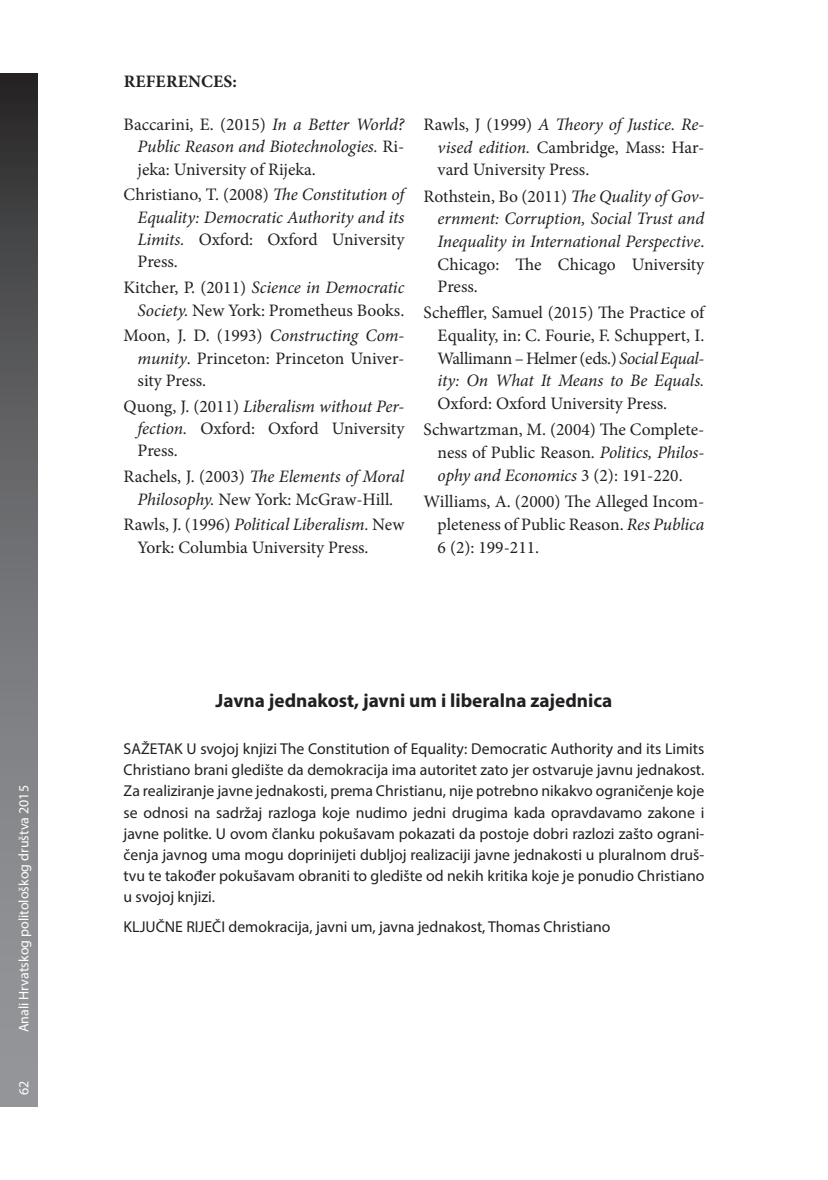
<style>
.page{position:relative;width:828px;height:1180px;background:#fff}
.page>*{position:absolute;margin:0;border:0;box-sizing:border-box;transform-origin:0 0}
.t1{font:700 19.25px "Myriad Pro";color:#231f20}
.t2{font:17.5px/22.4px "Minion Pro";letter-spacing:-.005em;color:#231f20;text-align:justify}
.t3{font:italic 17.5px/22.4px "Minion Pro";letter-spacing:-.01em;color:#231f20;text-align:justify}
.t4{font:700 17.5px "Minion Pro";color:#231f20}
.t5{font:15.75px/21.2px "Myriad Pro";color:#231f20;text-align:justify}
.t6{font:14px "Myriad Pro";color:#fff}
.s1{font-style:normal}
.s2{font-style:italic}
</style>
<div class="page">
<svg style="left:0;top:74px;width:38px;height:1032px;background:#6b6c6f"></svg>
<p class="t6" style="left:15px;top:1032px;width:249px;rotate:-90deg">Anali Hrvatskog politološkog društva 2015</p>
<p class="t6" style="left:15px;top:1095px;width:16px;rotate:-90deg">62</p>
<p class="t4" style="left:124px;top:69px;width:24px">REFERENCES</p>
<p class="t4" style="left:232px;top:69px;width:6px">:</p>
<p class="t3" style="left:138px;top:113px;width:268px;text-indent:-14px"><span class="s1">Baccarini, E. (2015)</span> In a Better World?<br>Public Reason and Biotechnologies. <span class="s1">Ri&shy;jeka: University of Rijeka.</span></p>
<p class="t3" style="left:138px;top:184px;width:268px;text-indent:-14px"><span class="s1">Christiano, T. (2008)</span> The Constitution of Equality: Democratic Authority and its Limits. <span class="s1">Oxford: Oxford University Press.</span></p>
<p class="t2" style="left:124px;top:276px;width:282px;text-align:right">Kitcher, P. (2011) <span class="s2">Science in Democratic<br>Society.</span> New York: Prometheus Books.</p>
<p class="t2" style="left:138px;top:325px;width:268px;text-indent:-14px">Moon, J. D. (1993) <span class="s2">Constructing Com&shy;munity</span>. Princeton: Princeton Univer&shy;sity Press.</p>
<p class="t2" style="left:138px;top:395px;width:268px;text-indent:-14px">Quong, J. (2011) <span class="s2">Liberalism without Per&shy;fection.</span> Oxford: Oxford University Press.</p>
<p class="t2" style="left:124px;top:465px;width:282px;text-align:center">Rachels, J. (2003) <span class="s2">The Elements of Moral<br>Philosophy.</span> New York: McGraw-Hill.</p>
<p class="t2" style="left:138px;top:514px;width:268px;text-indent:-14px">Rawls, J. (1996) <span class="s2">Political Liberalism.</span> New<br>York: Columbia University Press.</p>
<p class="t2" style="left:437px;top:113px;width:268px;text-indent:-14px">Rawls, J (1999) <span class="s2">A Theory of Justice. Re&shy;vised edition.</span> Cambridge, Mass: Har&shy;vard University Press.</p>
<p class="t3" style="left:437px;top:184px;width:268px;text-indent:-14px"><span class="s1">Rothstein, Bo (2011)</span> The Quality of Gov&shy;ernment: Corruption, Social Trust and Inequality in International Perspective<span class="s1">.<br>Chicago: The Chicago University Press.</span></p>
<p class="t2" style="left:437px;top:301px;width:268px;text-indent:-14px">Scheffler, Samuel (2015) The Practice of Equality, in: C. Fourie, F. Schuppert, I.<br>Wallimann – Helmer (eds.) <span class="s2">Social Equal&shy;ity: On What It Means to Be Equals.</span></p>
<p class="t2" style="left:423px;top:390px;width:282px;line-height:26.2px;text-indent:14px">Oxford: Oxford University Press.<br>Schwartzman, M. (2004) The Complete-</p>
<p class="t2" style="left:437px;top:441px;width:268px">ness of Public Reason. <span class="s2">Politics, Philos&shy;ophy and Economics</span> 3 (2): 191-220.</p>
<p class="t2" style="left:437px;top:490px;width:268px;line-height:22.9px;text-indent:-14px">Williams, A. (2000) The Alleged Incom&shy;pleteness of Public Reason. <span class="s2">Res Publica </span>6 (2): 199-211.</p>
<p class="t1" style="left:216px;top:688px;width:398px">Javna jednakost, javni um i liberalna zajednica</p>
<p class="t5" style="left:124px;top:738px;width:582px">SAŽETAK U svojoj knjizi The Constitution of Equality: Democratic Authority and its Limits Christiano brani gledište da demokracija ima autoritet zato jer ostvaruje javnu jednakost.<br>Za realiziranje javne jednakosti, prema Christianu, nije potrebno nikakvo ograničenje koje se odnosi na sadržaj razloga koje nudimo jedni drugima kada opravdavamo zakone i javne politke. U ovom članku pokušavam pokazati da postoje dobri razlozi zašto ograni&shy;čenja javnog uma mogu doprinijeti dubljoj realizaciji javne jednakosti u pluralnom druš&shy;tvu te također pokušavam obraniti to gledište od nekih kritika koje je ponudio Christiano u svojoj knjizi.</p>
<p class="t5" style="left:124px;top:915px;width:488px">KLJUČNE RIJEČI demokracija, javni um, javna jednakost, Thomas Christiano</p>
</div>
